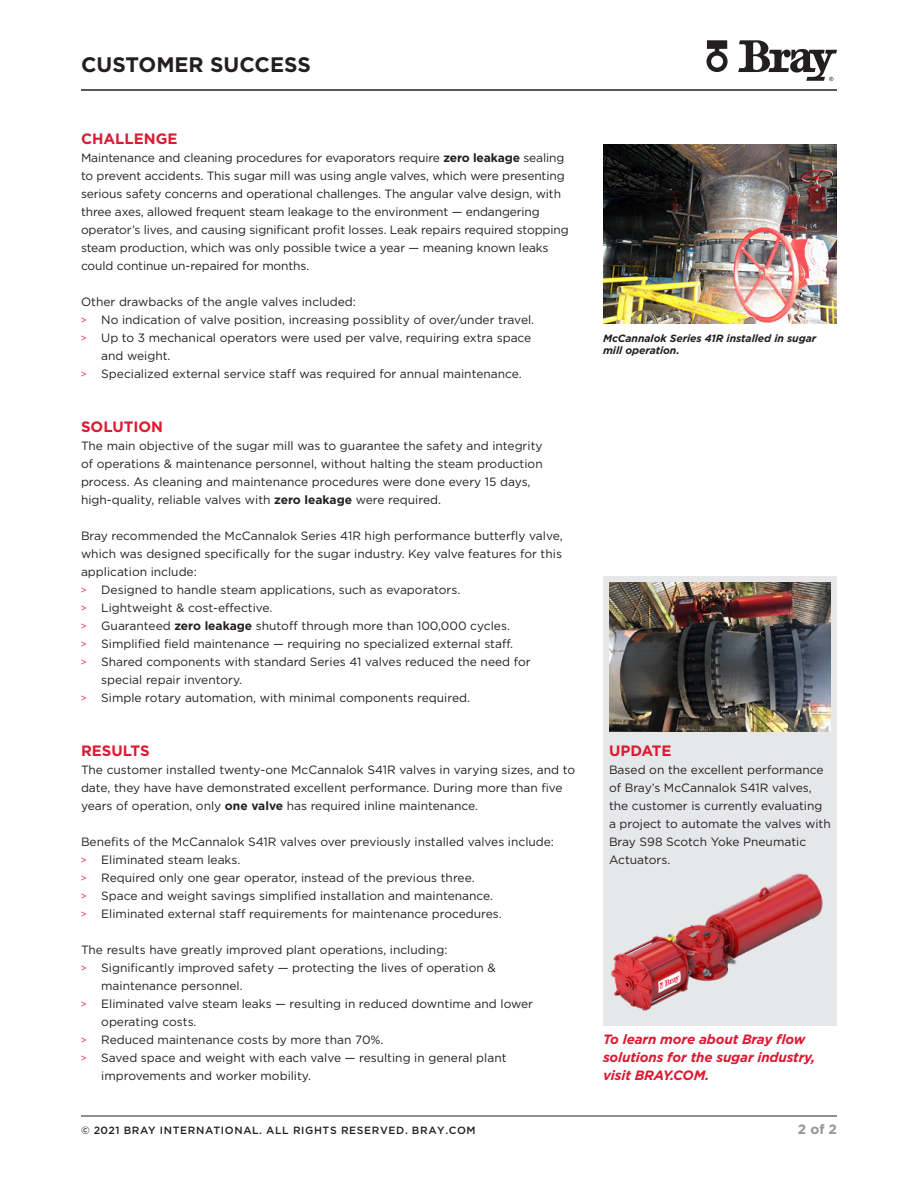
<style>
.page{position:relative;width:918px;height:1188px;background:#fff}
.page>*{position:absolute;margin:0;border:0;box-sizing:border-box;transform-origin:0 0}
.Subhead_1{font:700 21px "Gotham Pro";color:#231f20}
.Subhead_1-2{font:700 15px "Gotham Pro";color:#dc1a32}
.Body_Text_Sidebar{font:italic 700 13.5px/18px "Gotham Pro";letter-spacing:-.01em;color:#dc1a32}
.t1{font:700 13.5px "Gotham Pro";color:#939598}
.Body_Text{font:12px/18px "Gotham Pro";color:#231f20}
.t2{font:500 10.5px "Gotham Pro";letter-spacing:.06em;color:#231f20}
.t3{font:italic 700 10.5px/12px "Gotham Pro";letter-spacing:-.005em;color:#231f20}
.s1{font-weight:700}
.s2{font-family:"Proxima Nova Cond";color:#dc1a32}
</style>
<div class="page">
<div style="left:603px;top:576px;width:234px;height:450px;background:#e6e7e9"></div>
<hr style="left:81px;top:1116px;width:756px;height:1px;background:#231f20">
<hr style="left:81px;top:89px;width:756px;height:2px;background:#231f20">
<img style="left:603px;top:144px;width:234px;height:180px">
<img style="left:609px;top:583px;width:222px;height:148px">
<img style="left:611px;top:873px;width:212px;height:138px">
<svg style="left:738px;top:40px;width:99px;height:41px"></svg>
<svg style="left:707px;top:40px;width:21px;height:32px"></svg>
<p class="Subhead_1" style="left:81px;top:52px;width:231px">CUSTOMER SUCCESS</p>
<p class="Subhead_1-2" style="left:81px;top:130px;width:98px">CHALLENGE</p>
<p class="Body_Text" style="left:81px;top:149px;width:489px">Maintenance and cleaning procedures for evaporators require <span class="s1">zero leakage</span> sealing to prevent accidents. This sugar mill was using angle valves, which were presenting serious safety concerns and operational challenges. The angular valve design, with three axes, allowed frequent steam leakage to the environment — endangering operator’s lives, and causing significant profit losses. Leak repairs required stopping steam production, which was only possible twice a year — meaning known leaks could continue un-repaired for months.</p>
<p class="Body_Text" style="left:81px;top:293px;width:276px">Other drawbacks of the angle valves included:</p>
<p class="Body_Text" style="left:81px;top:311px;width:455px"><span class="s2">&gt;</span> No indication of valve position, increasing possiblity of over/under travel.</p>
<p class="Body_Text" style="left:101px;top:329px;width:432px;text-indent:-20px"><span class="s2">&gt;</span> Up to 3 mechanical operators were used per valve, requiring extra space and weight.</p>
<p class="Body_Text" style="left:81px;top:365px;width:442px"><span class="s2">&gt;</span> Specialized external service staff was required for annual maintenance.</p>
<p class="Subhead_1-2" style="left:81px;top:418px;width:84px">SOLUTION</p>
<p class="Body_Text" style="left:81px;top:437px;width:463px">The main objective of the sugar mill was to guarantee the safety and integrity of operations &amp; maintenance personnel, without halting the steam production process. As cleaning and maintenance procedures were done every 15 days, high-quality, reliable valves with <span class="s1">zero leakage</span> were required.</p>
<p class="Body_Text" style="left:81px;top:527px;width:483px;text-align:justify">Bray recommended the McCannalok Series 41R high performance butterfly valve, which was designed specifically for the sugar industry. Key valve features for this application include:</p>
<p class="Body_Text" style="left:81px;top:581px;width:381px"><span class="s2">&gt;</span> Designed to handle steam applications, such as evaporators.</p>
<p class="Body_Text" style="left:81px;top:599px;width:193px"><span class="s2">&gt;</span> Lightweight &amp; cost-effective.</p>
<p class="Body_Text" style="left:81px;top:617px;width:430px"><span class="s2">&gt;</span> Guaranteed <span class="s1">zero leakage</span> shutoff through more than 100,000 cycles.</p>
<p class="Body_Text" style="left:81px;top:635px;width:434px"><span class="s2">&gt;</span> Simplified field maintenance — requiring no specialized external staff.</p>
<p class="Body_Text" style="left:101px;top:653px;width:431px;text-indent:-20px"><span class="s2">&gt;</span> Shared components with standard Series 41 valves reduced the need for special repair inventory.</p>
<p class="Body_Text" style="left:81px;top:689px;width:391px"><span class="s2">&gt;</span> Simple rotary automation, with minimal components required.</p>
<p class="Subhead_1-2" style="left:81px;top:742px;width:70px">RESULTS</p>
<p class="Body_Text" style="left:81px;top:761px;width:496px">The customer installed twenty-one McCannalok S41R valves in varying sizes, and to date, they have have demonstrated excellent performance. During more than five years of operation, only <span class="s1">one valve</span> has required inline maintenance.</p>
<p class="Body_Text" style="left:81px;top:833px;width:475px">Benefits of the McCannalok S41R valves over previously installed valves include:</p>
<p class="Body_Text" style="left:81px;top:851px;width:161px"><span class="s2">&gt;</span> Eliminated steam leaks.</p>
<p class="Body_Text" style="left:81px;top:869px;width:395px"><span class="s2">&gt;</span> Required only one gear operator, instead of the previous three.</p>
<p class="Body_Text" style="left:81px;top:887px;width:414px"><span class="s2">&gt;</span> Space and weight savings simplified installation and maintenance.</p>
<p class="Body_Text" style="left:81px;top:905px;width:422px"><span class="s2">&gt;</span> Eliminated external staff requirements for maintenance procedures.</p>
<p class="Body_Text" style="left:81px;top:941px;width:368px">The results have greatly improved plant operations, including:</p>
<p class="Body_Text" style="left:101px;top:959px;width:396px;text-indent:-20px"><span class="s2">&gt;</span> Significantly improved safety — protecting the lives of operation &amp; maintenance personnel.</p>
<p class="Body_Text" style="left:101px;top:995px;width:433px;text-indent:-20px"><span class="s2">&gt;</span> Eliminated valve steam leaks — resulting in reduced downtime and lower operating costs.</p>
<p class="Body_Text" style="left:81px;top:1031px;width:304px"><span class="s2">&gt;</span> Reduced maintenance costs by more than 70%.</p>
<p class="Body_Text" style="left:101px;top:1049px;width:407px;text-indent:-20px"><span class="s2">&gt;</span> Saved space and weight with each valve — resulting in general plant improvements and worker mobility.</p>
<p class="t3" style="left:603px;top:332px;width:215px">McCannalok Series 41R installed in sugar mill operation.</p>
<p class="Subhead_1-2" style="left:609px;top:742px;width:64px">UPDATE</p>
<p class="Body_Text" style="left:609px;top:761px;width:223px">Based on the excellent performance of Bray’s McCannalok S41R valves, the customer is currently evaluating a project to automate the valves with<br>Bray S98 Scotch Yoke Pneumatic<br>Actuators.</p>
<p class="Body_Text_Sidebar" style="left:603px;top:1030px;width:214px">To learn more about Bray flow solutions for the sugar industry, visit BRAY.COM.</p>
<p class="t2" style="left:81px;top:1124px;width:396px">© 2021 BRAY INTERNATIONAL. ALL RIGHTS RESERVED. BRAY.COM</p>
<p class="t1" style="left:798px;top:1121px;width:41px">2 of 2</p>
</div>
